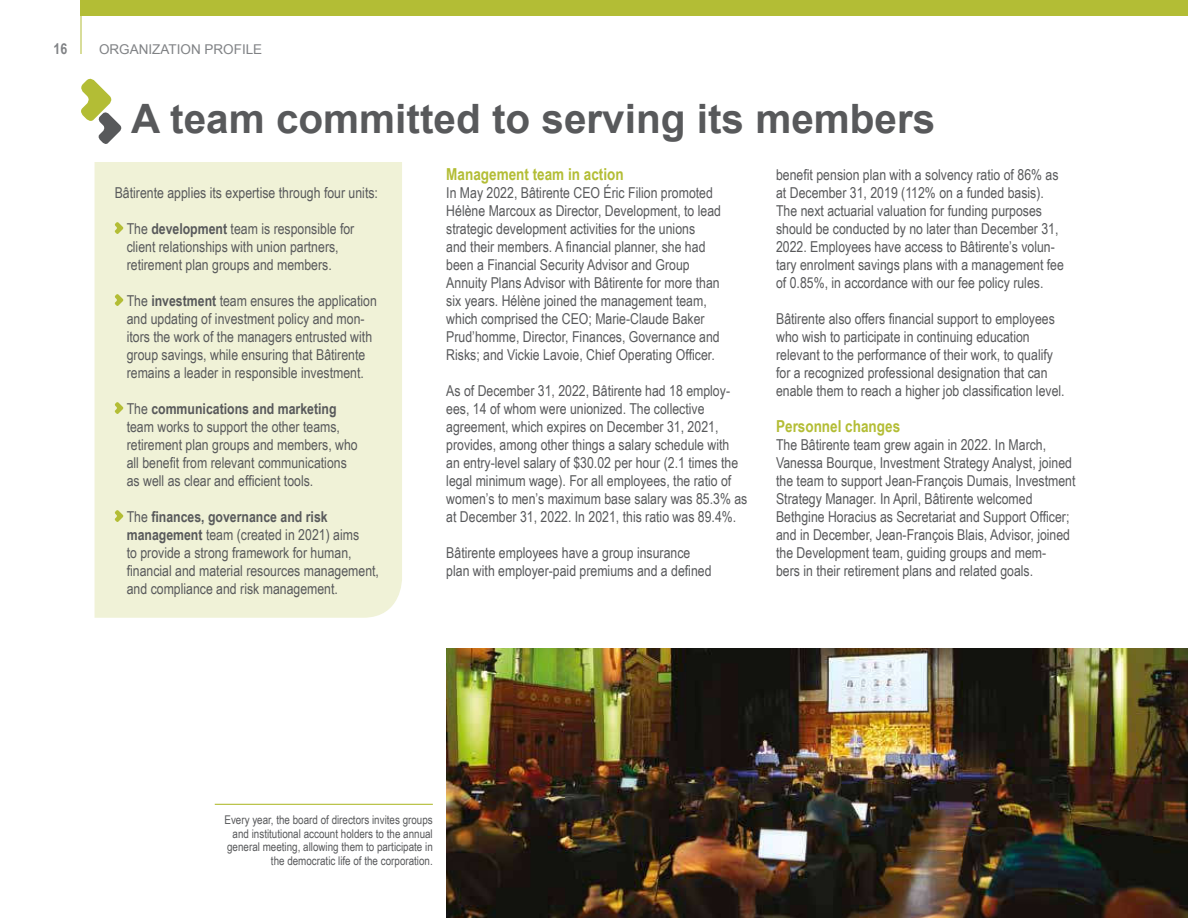
<style>
.page{position:relative;width:1188px;height:918px;background:#fff}
.page>*{position:absolute;margin:0;border:0;box-sizing:border-box;transform-origin:0 0}
.t1{font:700 40.5px "Arial";color:#58595b}
.t2{font:700 16.5px "Arial Narrow";color:#b3bd35}
.t3{font:15px/18px "Arial Narrow";color:#58595b}
.t4{font:700 15px "Arial Narrow";color:#808285}
.t5{font:13.5px "Arial";color:#808285}
.t6{font:12px/13.5px "Arial Narrow";color:#58595b;text-align:right}
.s1{font-weight:700}
</style>
<div class="page">
<div style="left:81px;top:0;width:1107px;height:16px;background:#b3bd35"></div>
<hr style="left:81px;top:0;width:1px;height:54px;background:#b3bd35">
<svg style="left:81px;top:78px;width:41px;height:66px"></svg>
<div style="left:95px;top:162px;width:307px;height:456px;background:#f0f2d7"></div>
<svg style="left:114px;top:222px;width:10px;height:13px"></svg>
<svg style="left:114px;top:294px;width:10px;height:13px"></svg>
<svg style="left:114px;top:402px;width:10px;height:13px"></svg>
<svg style="left:114px;top:510px;width:10px;height:13px"></svg>
<img style="left:446px;top:648px;width:742px;height:270px">
<hr style="left:215px;top:804px;width:218px;height:1px;background:#b3bd35">
<p class="t4" style="left:54px;top:42px;width:15px">16</p>
<p class="t5" style="left:99px;top:41px;width:165px">ORGANIZATION PROFILE</p>
<h1 class="t1" style="left:131px;top:102px;width:806px">A team committed to serving its members</h1>
<p class="t3" style="left:115px;top:183px;width:265px">Bâtirente applies its expertise through four units:</p>
<p class="t3" style="left:127px;top:219px;width:229px">The <span class="s1">development</span> team is responsible for client relationships with union partners, retirement plan groups and members.</p>
<p class="t3" style="left:127px;top:291px;width:252px">The <span class="s1">investment</span> team ensures the application and updating of investment policy and mon&shy;itors the work of the managers entrusted with group savings, while ensuring that Bâtirente remains a leader in responsible investment.</p>
<p class="t3" style="left:127px;top:399px;width:233px">The <span class="s1">communications and marketing </span>team works to support the other teams, retirement plan groups and members, who all benefit from relevant communications as well as clear and efficient tools.</p>
<p class="t3" style="left:127px;top:507px;width:254px">The <span class="s1">finances, governance and risk management</span> team (created in 2021) aims<br>to provide a strong framework for human, financial and material resources management, and compliance and risk management.</p>
<p class="t2" style="left:446px;top:167px;width:179px">Management team in action</p>
<p class="t3" style="left:446px;top:183px;width:276px">In May 2022, Bâtirente CEO Éric Filion promoted Hélène Marcoux as Director, Development, to lead strategic development activities for the unions<br>and their members. A financial planner, she had been a Financial Security Advisor and Group Annuity Plans Advisor with Bâtirente for more than six years. Hélène joined the management team, which comprised the CEO; Marie-Claude Baker Prud’homme, Director, Finances, Governance and Risks; and Vickie Lavoie, Chief Operating Officer.</p>
<p class="t3" style="left:446px;top:381px;width:303px">As of December 31, 2022, Bâtirente had 18 employ&shy;ees, 14 of whom were unionized. The collective agreement, which expires on December 31, 2021, provides, among other things a salary schedule with<br>an entry-level salary of $30.02 per hour (2.1 times the legal minimum wage). For all employees, the ratio of women’s to men’s maximum base salary was 85.3% as at December 31, 2022. In 2021, this ratio was 89.4%.</p>
<p class="t3" style="left:446px;top:543px;width:267px">Bâtirente employees have a group insurance plan with employer-paid premiums and a defined</p>
<p class="t3" style="left:776px;top:165px;width:289px">benefit pension plan with a solvency ratio of 86% as at December 31, 2019 (112% on a funded basis).<br>The next actuarial valuation for funding purposes should be conducted by no later than December 31, 2022. Employees have access to Bâtirente’s volun&shy;tary enrolment savings plans with a management fee of 0.85%, in accordance with our fee policy rules.</p>
<p class="t3" style="left:776px;top:309px;width:290px">Bâtirente also offers financial support to employees who wish to participate in continuing education relevant to the performance of their work, to qualify for a recognized professional designation that can enable them to reach a higher job classification level.</p>
<p class="t2" style="left:776px;top:419px;width:126px">Personnel changes</p>
<p class="t3" style="left:776px;top:435px;width:301px">The Bâtirente team grew again in 2022. In March, Vanessa Bourque, Investment Strategy Analyst, joined the team to support Jean-François Dumais, Investment Strategy Manager. In April, Bâtirente welcomed Bethgine Horacius as Secretariat and Support Officer; and in December, Jean-François Blais, Advisor, joined the Development team, guiding groups and mem-<br>bers in their retirement plans and related goals.</p>
<p class="t6" style="left:224px;top:813px;width:210px">Every year, the board of directors invites groups and institutional account holders to the annual general meeting, allowing them to participate in the democratic life of the corporation.</p>
</div>
